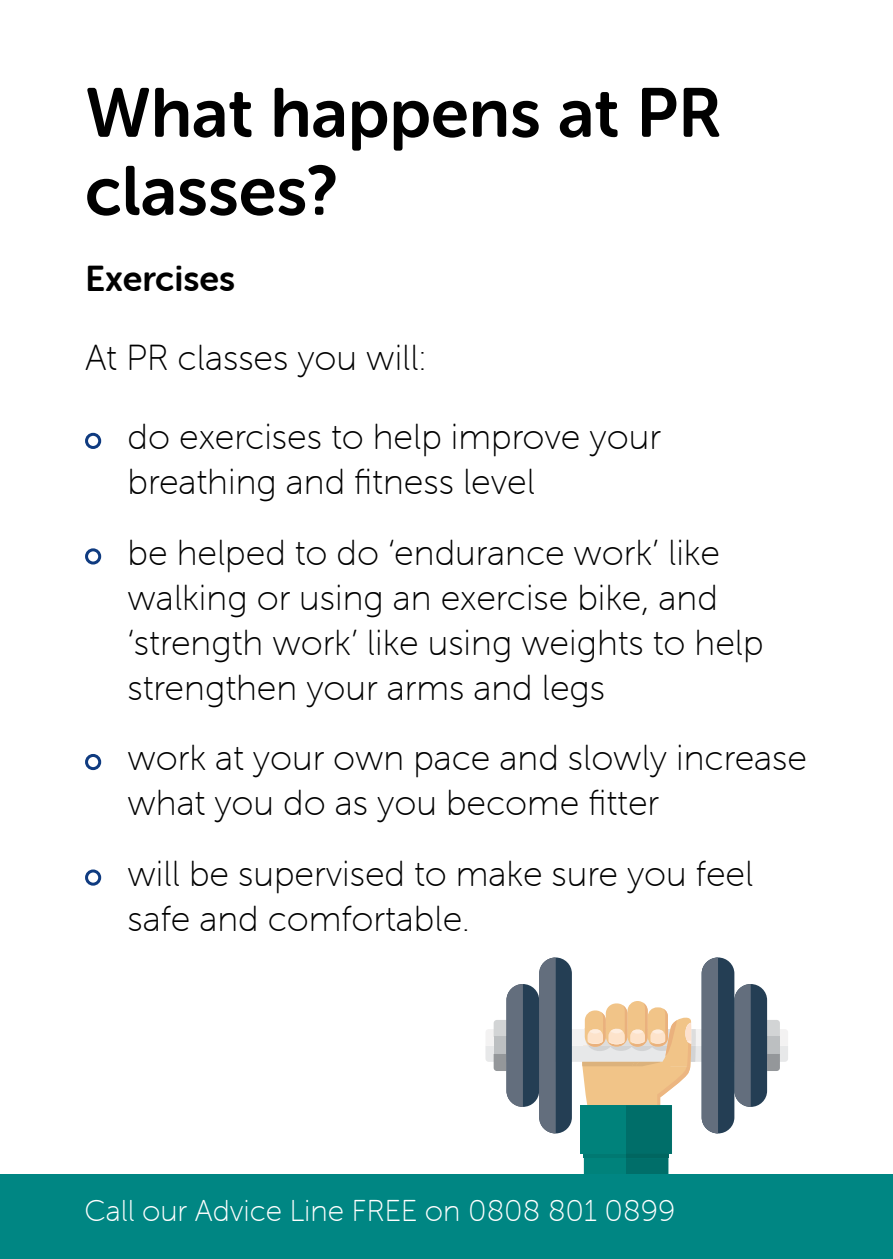
<style>
.page{position:relative;width:893px;height:1259px;background:#fff}
.page>*{position:absolute;margin:0;border:0;box-sizing:border-box;transform-origin:0 0}
.t1{font:69px/78px "Museo Sans Rounded 700";color:#000}
.t2{font:36px/45px "Museo Sans Rounded 100";color:#000}
.t3{font:36px "Museo Sans Rounded 700";color:#000}
.t4{font:30px "Museo Sans Rounded 100";color:#fff}
</style>
<div class="page">
<div style="left:0;top:1174px;width:893px;height:85px;background:#008683"></div>
<div style="left:85px;top:433px;width:16px;height:16px;border:3px solid #0f3b80;border-radius:50%"></div>
<div style="left:85px;top:548px;width:16px;height:16px;border:3px solid #0f3b80;border-radius:50%"></div>
<div style="left:85px;top:754px;width:16px;height:16px;border:3px solid #0f3b80;border-radius:50%"></div>
<div style="left:85px;top:869px;width:16px;height:16px;border:3px solid #0f3b80;border-radius:50%"></div>
<svg style="left:485px;top:957px;width:303px;height:217px"></svg>
<h1 class="t1" style="left:85px;top:74px;width:638px">What happens at PR classes?</h1>
<p class="t3" style="left:85px;top:258px;width:152px">Exercises</p>
<p class="t2" style="left:128px;top:318px;width:535px;line-height:78.9px;text-indent:-43px">At PR classes you will:<br>do exercises to help improve your</p>
<p class="t2" style="left:128px;top:447px;width:594px;line-height:70.5px">breathing and fitness level<br>be helped to do ‘endurance work’ like</p>
<p class="t2" style="left:128px;top:575px;width:638px">walking or using an exercise bike, and ‘strength work’ like using weights to help strengthen your arms and legs</p>
<p class="t2" style="left:128px;top:735px;width:681px">work at your own pace and slowly increase what you do as you become fitter</p>
<p class="t2" style="left:128px;top:851px;width:627px">will be supervised to make sure you feel safe and comfortable.</p>
<p class="t4" style="left:84px;top:1195px;width:592px">Call our Advice Line FREE on 0808 801 0899</p>
<p class="t4" style="left:76px;top:1199px;width:514px">Call our Advice Line FREE on 0808 801</p>
</div>
